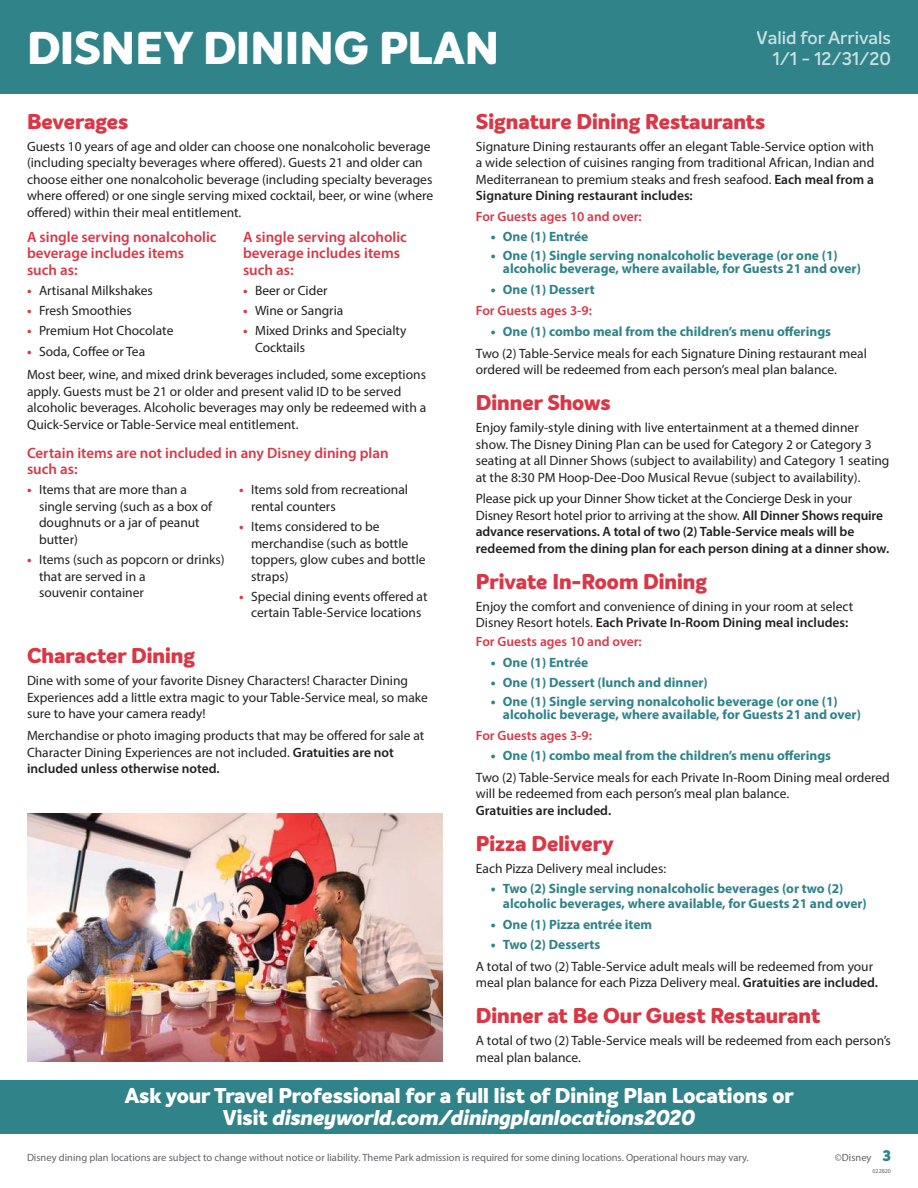
<style>
.page{position:relative;width:918px;height:1188px;background:#fff}
.page>*{position:absolute;margin:0;border:0;box-sizing:border-box;transform-origin:0 0}
.t1{font:800 45px "Intelo";color:#fff}
.t2{font:800 21px "Intelo";color:#da3746}
.t3{font:800 21px/22.5px "Intelo";color:#fff;text-align:center}
.t4{font:600 18px/21px "Intelo";color:#fff;text-align:right}
.t5{font:600 15px/16.5px "Myriad Pro";color:#da3746}
.t6{font:800 15px "Intelo";color:#2f8389}
.t7{font:13.5px/16.5px "Myriad Pro";color:#221f1f}
.t8{font:700 13.5px/13.5px "Myriad Pro";color:#2f8389}
.t9{font:600 13.5px/16.5px "Myriad Pro";letter-spacing:-.005em;color:#221f1f}
.t10{font:600 13.5px/21.6px "Myriad Pro";color:#da3746;text-align:right}
.t11{font:10.5px "Myriad Pro";color:#626366}
.t12{font:6px "Myriad Pro";color:#626366}
.s1{font-weight:700;color:#da3746}
.s2{font-weight:600}
.s3{font-weight:900}
.s4{font-weight:900;color:#2f8389}
.s5{font-weight:700;color:#2f8389}
.s6{font-weight:400}
.s7{font-style:italic}
</style>
<div class="page">
<div style="left:0;top:0;width:918px;height:94px;background:#2f8389"></div>
<div style="left:0;top:1080px;width:918px;height:54px;background:#2f8389"></div>
<img style="left:27px;top:813px;width:415px;height:249px">
<h1 class="t1" style="left:27px;top:26px;width:474px">DISNEY DINING PLAN</h1>
<h3 class="t4" style="left:757px;top:27px;width:136px">Valid for Arrivals<br>1/1 - 12/31/20</h3>
<h2 class="t2" style="left:27px;top:111px;width:103px">Beverages</h2>
<p class="t7" style="left:27px;top:139px;width:408px">Guests 10 years of age and older can choose one nonalcoholic beverage (including specialty beverages where offered). Guests 21 and older can choose either one nonalcoholic beverage (including specialty beverages where offered) or one single serving mixed cocktail, beer, or wine (where offered) within their meal entitlement.</p>
<p class="t5" style="left:27px;top:230px;width:191px">A single serving nonalcoholic beverage includes items such as:</p>
<p class="t7" style="left:27px;top:283px;width:127px"><span class="s1">•</span> Artisanal Milkshakes</p>
<p class="t7" style="left:27px;top:304px;width:106px"><span class="s1">•</span> Fresh Smoothies</p>
<p class="t7" style="left:27px;top:324px;width:148px"><span class="s1">•</span> Premium Hot Chocolate</p>
<p class="t7" style="left:27px;top:344px;width:120px"><span class="s1">•</span> Soda, Coffee or Tea</p>
<p class="t5" style="left:243px;top:230px;width:166px">A single serving alcoholic beverage includes items such as:</p>
<p class="t7" style="left:243px;top:283px;width:86px"><span class="s1">•</span> Beer or Cider</p>
<p class="t7" style="left:243px;top:304px;width:102px"><span class="s1">•</span> Wine or Sangria</p>
<p class="t7" style="left:255px;top:324px;width:153px;text-indent:-12px"><span class="s1">•</span> Mixed Drinks and Specialty<br>Cocktails</p>
<p class="t7" style="left:27px;top:368px;width:401px">Most beer, wine, and mixed drink beverages included, some exceptions apply. Guests must be 21 or older and present valid ID to be served alcoholic beverages. Alcoholic beverages may only be redeemed with a Quick-Service or Table-Service meal entitlement.</p>
<p class="t5" style="left:27px;top:446px;width:363px">Certain items are not included in any Disney dining plan such as:</p>
<p class="t7" style="left:39px;top:483px;width:175px;text-indent:-12px"><span class="s1">•</span> Items that are more than a single serving (such as a box of doughnuts or a jar of peanut butter)</p>
<p class="t7" style="left:39px;top:553px;width:187px;text-indent:-12px"><span class="s1">•</span> Items (such as popcorn or drinks) that are served in a<br>souvenir container</p>
<p class="t7" style="left:251px;top:483px;width:159px;text-indent:-12px"><span class="s1">•</span> Items sold from recreational rental counters</p>
<p class="t7" style="left:251px;top:520px;width:176px;text-indent:-12px"><span class="s1">•</span> Items considered to be merchandise (such as bottle toppers, glow cubes and bottle straps)</p>
<p class="t7" style="left:239px;top:589px;width:190px;text-align:center"><span class="s1">•</span> Special dining events offered at certain Table-Service locations</p>
<h2 class="t2" style="left:27px;top:645px;width:170px">Character Dining</h2>
<p class="t7" style="left:27px;top:674px;width:403px">Dine with some of your favorite Disney Characters! Character Dining<br>Experiences add a little extra magic to your Table-Service meal, so make sure to have your camera ready!</p>
<p class="t7" style="left:27px;top:729px;width:399px">Merchandise or photo imaging products that may be offered for sale at<br>Character Dining Experiences are not included. <span class="s2">Gratuities are not included unless otherwise noted.</span></p>
<h2 class="t2" style="left:476px;top:111px;width:291px">Signature Dining Restaurants</h2>
<p class="t7" style="left:476px;top:139px;width:400px;text-align:justify">Signature Dining restaurants offer an elegant Table-Service option with a wide selection of cuisines ranging from traditional African, Indian and Mediterranean to premium steaks and fresh seafood. <span class="s2">Each meal from a Signature Dining restaurant includes:</span></p>
<p class="t10" style="left:476px;top:206px;width:167px">For Guests ages 10 and over:</p>
<p class="t8" style="left:491px;top:231px;width:99px"><span class="s3">•</span> One (1) Entrée</p>
<p class="t8" style="left:503px;top:250px;width:360px;text-indent:-12px"><span class="s3">•</span> One (1) Single serving nonalcoholic beverage (or one (1) alcoholic beverage, where available, for Guests 21 and over)</p>
<p class="t10" style="left:476px;top:280px;width:120px"><span class="s4">•</span> <span class="s5">One (1) Dessert<br></span>For Guests ages 3-9:</p>
<p class="t7" style="left:476px;top:321px;width:393px;line-height:21.9px;text-indent:15px"><span class="s4">•</span> <span class="s5">One (1) combo meal from the children’s menu offerings<br></span>Two (2) Table-Service meals for each Signature Dining restaurant meal</p>
<p class="t7" style="left:476px;top:363px;width:363px">ordered will be redeemed from each person’s meal plan balance.</p>
<h2 class="t2" style="left:476px;top:392px;width:136px">Dinner Shows</h2>
<p class="t7" style="left:476px;top:420px;width:415px">Enjoy family-style dining with live entertainment at a themed dinner show. The Disney Dining Plan can be used for Category 2 or Category 3 seating at all Dinner Shows (subject to availability) and Category 1 seating at the 8:30 PM Hoop-Dee-Doo Musical Revue (subject to availability).</p>
<p class="t9" style="left:476px;top:492px;width:415px"><span class="s6">Please pick up your Dinner Show ticket at the Concierge Desk in your Disney Resort hotel prior to arriving at the show.</span> All Dinner Shows require advance reservations. A total of two (2) Table-Service meals will be redeemed from the dining plan for each person dining at a dinner show.</p>
<h2 class="t2" style="left:476px;top:571px;width:233px">Private In-Room Dining</h2>
<p class="t7" style="left:476px;top:599px;width:379px">Enjoy the comfort and convenience of dining in your room at select<br>Disney Resort hotels. <span class="s2">Each Private In-Room Dining meal includes:</span></p>
<p class="t10" style="left:476px;top:632px;width:167px">For Guests ages 10 and over:</p>
<p class="t8" style="left:491px;top:657px;width:99px"><span class="s3">•</span> One (1) Entrée</p>
<p class="t8" style="left:491px;top:677px;width:218px"><span class="s3">•</span> One (1) Dessert (lunch and dinner)</p>
<p class="t8" style="left:503px;top:696px;width:360px;text-indent:-12px"><span class="s3">•</span> One (1) Single serving nonalcoholic beverage (or one (1) alcoholic beverage, where available, for Guests 21 and over)</p>
<p class="t10" style="left:476px;top:725px;width:118px">For Guests ages 3-9:</p>
<p class="t7" style="left:476px;top:746px;width:415px;line-height:21.9px;text-indent:15px"><span class="s4">•</span> <span class="s5">One (1) combo meal from the children’s menu offerings<br></span>Two (2) Table-Service meals for each Private In-Room Dining meal ordered</p>
<p class="t7" style="left:476px;top:787px;width:315px">will be redeemed from each person’s meal plan balance.</p>
<p class="t9" style="left:476px;top:803px;width:137px">Gratuities are included.</p>
<h2 class="t2" style="left:476px;top:833px;width:139px">Pizza Delivery</h2>
<p class="t7" style="left:476px;top:861px;width:192px">Each Pizza Delivery meal includes:</p>
<p class="t8" style="left:503px;top:882px;width:366px;line-height:15px;text-indent:-12px"><span class="s3">•</span> Two (2) Single serving nonalcoholic beverages (or two (2) alcoholic beverages, where available, for Guests 21 and over)</p>
<p class="t8" style="left:491px;top:918px;width:163px"><span class="s3">•</span> One (1) Pizza entrée item</p>
<p class="t7" style="left:476px;top:935px;width:399px;line-height:21.9px;text-indent:15px"><span class="s4">•</span> <span class="s5">Two (2) Desserts<br></span>A total of two (2) Table-Service adult meals will be redeemed from your</p>
<p class="t7" style="left:476px;top:976px;width:404px">meal plan balance for each Pizza Delivery meal. <span class="s2">Gratuities are included.</span></p>
<h2 class="t2" style="left:476px;top:1005px;width:346px">Dinner at Be Our Guest Restaurant</h2>
<p class="t7" style="left:476px;top:1034px;width:417px">A total of two (2) Table-Service meals will be redeemed from each person’s meal plan balance.</p>
<h2 class="t3" style="left:125px;top:1085px;width:671px">Ask your Travel Professional for a full list of Dining Plan Locations or<br>Visit <span class="s7">disneyworld.com/diningplanlocations2020</span></h2>
<p class="t11" style="left:27px;top:1153px;width:723px">Disney dining plan locations are subject to change without notice or liability. Theme Park admission is required for some dining locations. Operational hours may vary.</p>
<p class="t6" style="left:882px;top:1148px;width:10px">3</p>
<p class="t11" style="left:835px;top:1153px;width:38px">©Disney</p>
<p class="t12" style="left:873px;top:1169px;width:20px">022820</p>
</div>
